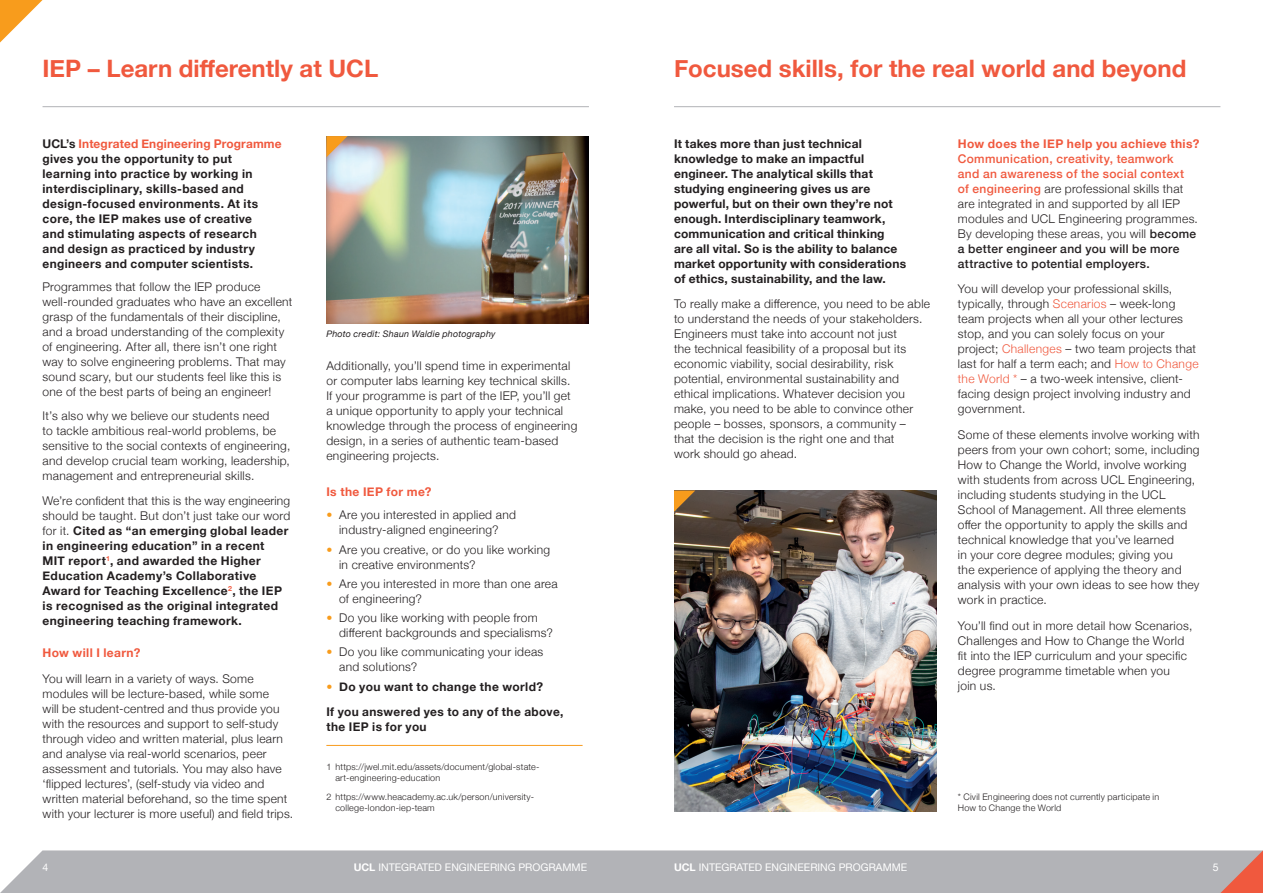
<style>
.page{position:relative;width:1263px;height:893px;background:#fff}
.page>*{position:absolute;margin:0;border:0;box-sizing:border-box;transform-origin:0 0}
.t1{font:700 24px "Helvetica Neue";color:#f0593e}
.t2{font:300 12px/15px "Helvetica Neue";letter-spacing:.025em;color:#231f20}
.t3{font:700 12px/15px "Helvetica Neue";letter-spacing:.03em;color:#231f20}
.t4{font:700 12px "Helvetica Neue";letter-spacing:.03em;color:#f0593e}
.t5{font:10.5px "Helvetica Neue";color:#fff}
.t6{font:300 9px/10.8px "Helvetica Neue";letter-spacing:.025em;color:#231f20}
.t7{font:italic 9px "Helvetica Neue";letter-spacing:.025em;color:#231f20}
.s1{color:#f0593e}
.s2{font-weight:300}
.s3{font-weight:500;color:#f0593e}
.s4{font-weight:500}
.s5{color:#f89c1c}
.s6{font-weight:300;color:#f89c1c}
.s7{font-weight:700}
</style>
<div class="page">
<div style="left:0;top:850px;width:1220px;height:43px;background:#b2b3b7"></div>
<hr style="left:43px;top:106px;width:546px;height:1px;background:#b2b3b7">
<hr style="left:674px;top:106px;width:546px;height:1px;background:#b2b3b7">
<svg style="left:0;top:0;width:43px;height:43px"></svg>
<svg style="left:1220px;top:850px;width:43px;height:43px;background:#d1877c"></svg>
<img style="left:326px;top:136px;width:263px;height:188px">
<img style="left:674px;top:491px;width:262px;height:320px">
<svg style="left:674px;top:491px;width:21px;height:21px"></svg>
<svg style="left:326px;top:136px;width:22px;height:21px"></svg>
<hr style="left:326px;top:745px;width:257px;height:1px;background:#f89c1c">
<h1 class="t1" style="left:43px;top:49px;width:337px">IEP – Learn differently at UCL</h1>
<h1 class="t1" style="left:674px;top:49px;width:514px">Focused skills, for the real world and beyond</h1>
<p class="t3" style="left:43px;top:136px;width:241px">UCL’s <span class="s1">Integrated Engineering Programme </span>gives you the opportunity to put learning into practice by working in interdisciplinary, skills-based and design-focused environments. At its core, the IEP makes use of creative<br>and stimulating aspects of research and design as practiced by industry engineers and computer scientists.</p>
<p class="t2" style="left:43px;top:279px;width:251px">Programmes that follow the IEP produce well-rounded graduates who have an excellent grasp of the fundamentals of their discipline, and a broad understanding of the complexity of engineering. After all, there isn’t one right way to solve engineering problems. That may sound scary, but our students feel like this is one of the best parts of being an engineer!</p>
<p class="t2" style="left:43px;top:407px;width:249px">It’s also why we believe our students need<br>to tackle ambitious real-world problems, be sensitive to the social contexts of engineering, and develop crucial team working, leadership, management and entrepreneurial skills.</p>
<p class="t3" style="left:43px;top:494px;width:249px"><span class="s2">We’re confident that this is the way engineering should be taught. But don’t just take our word for it.</span> Cited as “an emerging global leader in engineering education” in a recent<br>MIT report<sup>1</sup>, and awarded the Higher Education Academy’s Collaborative Award for Teaching Excellence<sup>2</sup>, the IEP is recognised as the original integrated engineering teaching framework.</p>
<p class="t4" style="left:43px;top:644px;width:99px">How will I learn?</p>
<p class="t2" style="left:43px;top:670px;width:252px">You will learn in a variety of ways. Some modules will be lecture-based, while some<br>will be student-centred and thus provide you with the resources and support to self-study through video and written material, plus learn and analyse via real-world scenarios, peer assessment and tutorials. You may also have ‘flipped lectures’, (self-study via video and written material beforehand, so the time spent with your lecturer is more useful) and field trips.</p>
<p class="t4" style="left:958px;top:134px;width:243px">How does the IEP help you achieve this?</p>
<p class="t2" style="left:958px;top:150px;width:242px"><span class="s3">Communication, creativity, teamwork and an awareness of the social context of engineering</span> are professional skills that are integrated in and supported by all IEP modules and UCL Engineering programmes.<br>By developing these areas, you will <span class="s4">become a better engineer and you will be more attractive to potential employers.</span></p>
<p class="t2" style="left:958px;top:281px;width:242px">You will develop your professional skills, typically, through <span class="s1">Scenarios</span> – week-long team projects when all your other lectures stop, and you can solely focus on your project; <span class="s1">Challenges</span> – two team projects that last for half a term each; and <span class="s1">How to Change the World *</span> – a two-week intensive, client&shy;facing design project involving industry and government.</p>
<p class="t2" style="left:958px;top:426px;width:243px">Some of these elements involve working with peers from your own cohort; some, including How to Change the World, involve working with students from across UCL Engineering, including students studying in the UCL School of Management. All three elements offer the opportunity to apply the skills and technical knowledge that you’ve learned<br>in your core degree modules; giving you<br>the experience of applying the theory and analysis with your own ideas to see how they work in practice.</p>
<p class="t2" style="left:958px;top:617px;width:236px">You’ll find out in more detail how Scenarios, Challenges and How to Change the World fit into the IEP curriculum and your specific degree programme timetable when you<br>join us.</p>
<p class="t3" style="left:674px;top:136px;width:234px">It takes more than just technical knowledge to make an impactful engineer. The analytical skills that studying engineering gives us are powerful, but on their own they’re not enough. Interdisciplinary teamwork, communication and critical thinking are all vital. So is the ability to balance market opportunity with considerations of ethics, sustainability, and the law.</p>
<p class="t2" style="left:674px;top:296px;width:258px">To really make a difference, you need to be able to understand the needs of your stakeholders.<br>Engineers must take into account not just<br>the technical feasibility of a proposal but its economic viability, social desirability, risk potential, environmental sustainability and ethical implications. Whatever decision you make, you need to be able to convince other people – bosses, sponsors, a community –<br>that the decision is the right one and that<br>work should go ahead.</p>
<p class="t7" style="left:326px;top:328px;width:171px">Photo credit: Shaun Waldie photography</p>
<p class="t2" style="left:326px;top:357px;width:252px">Additionally, you’ll spend time in experimental or computer labs learning key technical skills.<br>If your programme is part of the IEP, you’ll get a unique opportunity to apply your technical knowledge through the process of engineering design, in a series of authentic team-based engineering projects.</p>
<p class="t4" style="left:326px;top:482px;width:107px">Is the IEP for me?</p>
<p class="t2" style="left:326px;top:507px;width:191px;text-align:center"><span class="s5">•</span> Are you interested in applied and industry-aligned engineering?</p>
<p class="t2" style="left:339px;top:541px;width:213px;text-indent:-13px"><span class="s5">•</span> Are you creative, or do you like working in creative environments?</p>
<p class="t2" style="left:339px;top:575px;width:220px;text-indent:-13px"><span class="s5">•</span> Are you interested in more than one area of engineering?</p>
<p class="t2" style="left:339px;top:610px;width:215px;text-indent:-13px"><span class="s5">•</span> Do you like working with people from different backgrounds and specialisms?</p>
<p class="t2" style="left:339px;top:644px;width:206px;text-indent:-13px"><span class="s5">•</span> Do you like communicating your ideas and solutions?</p>
<p class="t3" style="left:326px;top:674px;width:238px;line-height:25.7px"><span class="s6">•</span> Do you want to change the world?<br>If you answered yes to any of the above,</p>
<p class="t3" style="left:326px;top:720px;width:102px">the IEP is for you</p>
<p class="t6" style="left:335px;top:761px;width:206px;text-indent:-9px">1 https://jwel.mit.edu/assets/document/global-state&shy;art-engineering-education</p>
<p class="t6" style="left:335px;top:791px;width:200px;text-indent:-9px">2 https://www.heacademy.ac.uk/person/university&shy;college-london-iep-team</p>
<p class="t6" style="left:958px;top:791px;width:203px">* Civil Engineering does not currently participate in<br>How to Change the World</p>
<p class="t5" style="left:43px;top:860px;width:7px">4</p>
<p class="t5" style="left:354px;top:860px;width:235px"><span class="s7">UCL</span> INTEGRATED ENGINEERING PROGRAMME</p>
<p class="t5" style="left:674px;top:860px;width:235px"><span class="s7">UCL</span> INTEGRATED ENGINEERING PROGRAMME</p>
<p class="t5" style="left:1213px;top:860px;width:7px">5</p>
</div>
